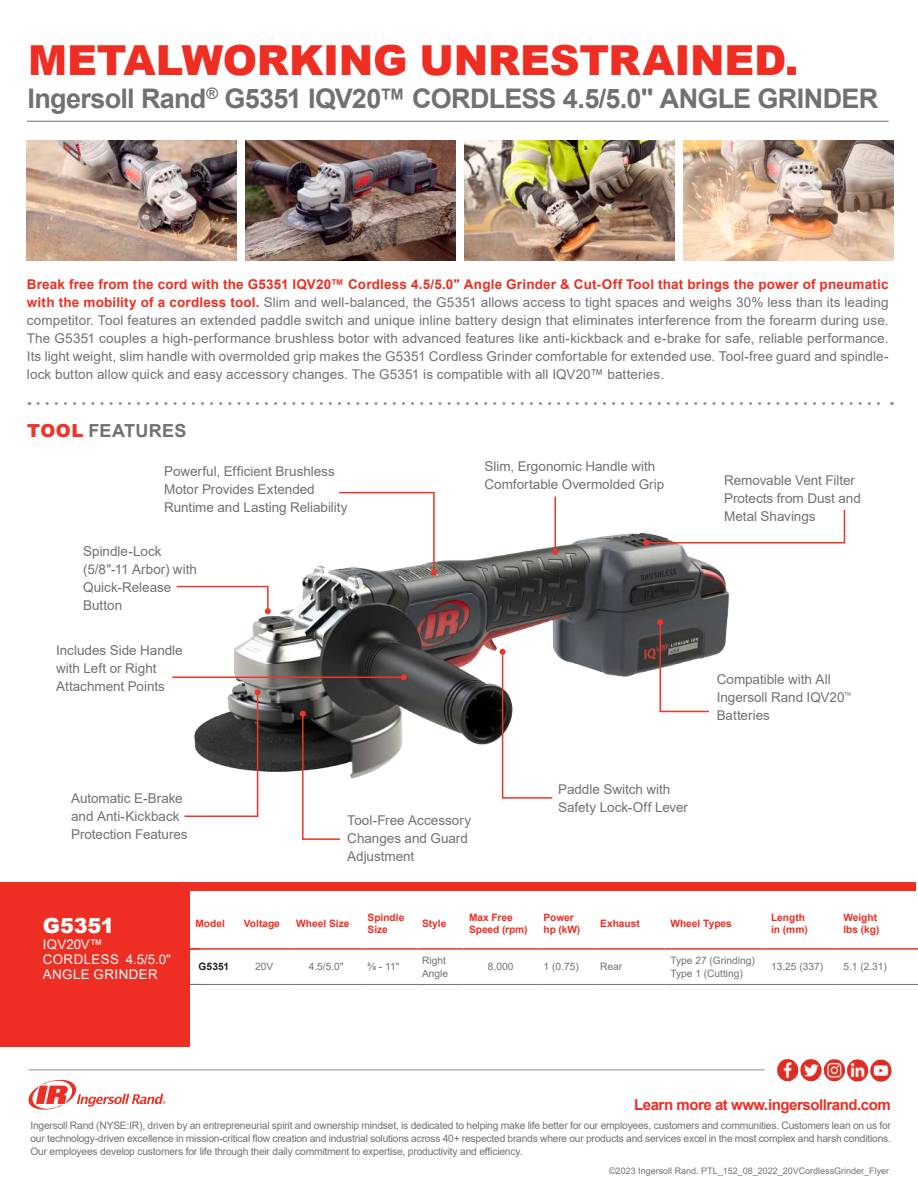
<style>
.page{position:relative;width:918px;height:1188px;background:#fff}
.page>*{position:absolute;margin:0;border:0;box-sizing:border-box;transform-origin:0 0}
.t1{font:900 41.4px "Arial";letter-spacing:-.005em;color:#ee2e22}
.t2{font:700 27px "Arial";letter-spacing:-.025em;color:#717074}
.t3{font:900 20.7px "Arial";letter-spacing:-.01em;color:#fff}
.t4{font:700 18px "Arial";letter-spacing:.015em;color:#717074}
.t5{font:700 15px "Arial";letter-spacing:-.03em;color:#ee2e22}
.t6{font:13.5px/18px "Arial";color:#717074}
.t7{font:13.35px/14.9px "Arial";letter-spacing:.03em;color:#fff}
.t8{font:10.35px/13.2px "Arial";letter-spacing:-.02em;color:#717074;text-align:justify}
.t9{font:700 10.2px/12.3px "Arial";color:#ee2e22}
.t10{font:10.2px/12.1px "Arial";color:#717074}
.t11{font:700 10.2px "Arial";letter-spacing:.01em;color:#231f20}
.t12{font:9px "Arial";color:#717074}
.s1{font-weight:700;color:#ee2e22}
.s2{font-weight:900;color:#ee3529}
</style>
<div class="page">
<svg style="left:28px;top:1079px;width:138px;height:31px"></svg>
<hr style="left:29px;top:1069px;width:736px;height:2px;background:#717074">
<img style="left:777px;top:1058px;width:115px;height:24px">
<svg style="left:38px;top:402px;width:855px;height:3px"></svg>
<img style="left:27px;top:140px;width:209px;height:121px">
<img style="left:246px;top:140px;width:209px;height:121px">
<img style="left:465px;top:140px;width:209px;height:121px">
<hr style="left:27px;top:121px;width:862px;height:1px;background:#717074">
<img style="left:684px;top:140px;width:209px;height:121px">
<img style="left:177px;top:519px;width:553px;height:260px">
<svg style="left:338px;top:491px;width:99px;height:85px"></svg>
<svg style="left:176px;top:585px;width:95px;height:29px"></svg>
<hr style="left:555px;top:497px;width:1px;height:55px;background:#ee3529">
<svg style="left:552px;top:549px;width:6px;height:6px"></svg>
<svg style="left:643px;top:510px;width:203px;height:36px"></svg>
<svg style="left:657px;top:619px;width:54px;height:94px"></svg>
<hr style="left:172px;top:677px;width:232px;height:1px;background:#ee3529">
<svg style="left:401px;top:674px;width:6px;height:6px"></svg>
<svg style="left:183px;top:689px;width:78px;height:128px"></svg>
<svg style="left:300px;top:711px;width:41px;height:129px"></svg>
<svg style="left:500px;top:649px;width:54px;height:150px"></svg>
<div style="left:0;top:882px;width:190px;height:165px;background:#ee2e22"></div>
<div style="left:182px;top:882px;width:734px;height:8px;background:#ee2e22"></div>
<hr style="left:190px;top:948px;width:48px;height:2px;background:#ee2e22">
<hr style="left:238px;top:948px;width:53px;height:2px;background:#ee2e22">
<hr style="left:291px;top:948px;width:71px;height:2px;background:#ee2e22">
<hr style="left:362px;top:948px;width:54px;height:2px;background:#ee2e22">
<hr style="left:416px;top:948px;width:47px;height:2px;background:#ee2e22">
<hr style="left:463px;top:948px;width:75px;height:2px;background:#ee2e22">
<hr style="left:538px;top:948px;width:56px;height:2px;background:#ee2e22">
<hr style="left:594px;top:948px;width:71px;height:2px;background:#ee2e22">
<hr style="left:665px;top:948px;width:100px;height:2px;background:#ee2e22">
<hr style="left:765px;top:948px;width:73px;height:2px;background:#ee2e22">
<hr style="left:838px;top:948px;width:80px;height:2px;background:#ee2e22">
<hr style="left:190px;top:984px;width:48px;height:1px;background:#717074">
<hr style="left:238px;top:984px;width:53px;height:1px;background:#717074">
<hr style="left:291px;top:984px;width:71px;height:1px;background:#717074">
<hr style="left:362px;top:984px;width:54px;height:1px;background:#717074">
<hr style="left:416px;top:984px;width:47px;height:1px;background:#717074">
<hr style="left:463px;top:984px;width:75px;height:1px;background:#717074">
<hr style="left:538px;top:984px;width:56px;height:1px;background:#717074">
<hr style="left:594px;top:984px;width:71px;height:1px;background:#717074">
<hr style="left:665px;top:984px;width:100px;height:1px;background:#717074">
<hr style="left:765px;top:984px;width:73px;height:1px;background:#717074">
<hr style="left:838px;top:984px;width:80px;height:1px;background:#717074">
<h1 class="t1" style="left:28px;top:30px;width:772px">METALWORKING UNRESTRAINED.</h1>
<h2 class="t2" style="left:27px;top:80px;width:852px">Ingersoll Rand<sup>®</sup> G5351 IQV20™ CORDLESS 4.5/5.0" ANGLE GRINDER</h2>
<p class="t6" style="left:27px;top:275px;width:863px;text-align:justify"><span class="s1">Break free from the cord with the G5351 IQV20™ Cordless 4.5/5.0" Angle Grinder &amp; Cut-Off Tool that brings the power of pneumatic with the mobility of a cordless tool.</span> Slim and well-balanced, the G5351 allows access to tight spaces and weighs 30% less than its leading competitor. Tool features an extended paddle switch and unique inline battery design that eliminates interference from the forearm during use.<br>The G5351 couples a high-performance brushless botor with advanced features like anti-kickback and e-brake for safe, reliable performance.<br>Its light weight, slim handle with overmolded grip makes the G5351 Cordless Grinder comfortable for extended use. Tool-free guard and spindle&shy;lock button allow quick and easy accessory changes. The G5351 is compatible with all IQV20™ batteries.</p>
<h3 class="t4" style="left:27px;top:418px;width:161px"><span class="s2">TOOL</span> FEATURES</h3>
<p class="t6" style="left:164px;top:462px;width:185px">Powerful, Efficient Brushless<br>Motor Provides Extended<br>Runtime and Lasting Reliability</p>
<p class="t6" style="left:83px;top:542px;width:115px">Spindle-Lock (5/8"-11 Arbor) with<br>Quick-Release<br>Button</p>
<p class="t6" style="left:56px;top:641px;width:128px">Includes Side Handle with Left or Right<br>Attachment Points</p>
<p class="t6" style="left:484px;top:457px;width:181px">Slim, Ergonomic Handle with<br>Comfortable Overmolded Grip</p>
<p class="t6" style="left:71px;top:789px;width:118px">Automatic E-Brake and Anti-Kickback<br>Protection Features</p>
<p class="t6" style="left:347px;top:812px;width:125px">Tool-Free Accessory<br>Changes and Guard<br>Adjustment</p>
<p class="t6" style="left:558px;top:780px;width:131px">Paddle Switch with<br>Safety Lock-Off Lever</p>
<p class="t6" style="left:724px;top:472px;width:138px">Removable Vent Filter<br>Protects from Dust and<br>Metal Shavings</p>
<p class="t6" style="left:717px;top:670px;width:136px">Compatible with All<br>Ingersoll Rand IQV20<sup>™<br></sup>Batteries</p>
<h3 class="t3" style="left:43px;top:911px;width:73px">G5351</h3>
<p class="t9" style="left:195px;top:917px;width:31px">Model</p>
<p class="t9" style="left:244px;top:917px;width:38px">Voltage</p>
<p class="t9" style="left:296px;top:917px;width:55px">Wheel Size</p>
<p class="t9" style="left:368px;top:911px;width:38px">Spindle<br>Size</p>
<p class="t9" style="left:422px;top:917px;width:26px">Style</p>
<p class="t9" style="left:469px;top:911px;width:60px">Max Free<br>Speed (rpm)</p>
<p class="t9" style="left:544px;top:911px;width:38px">Power hp (kW)</p>
<p class="t9" style="left:600px;top:917px;width:41px">Exhaust</p>
<p class="t9" style="left:670px;top:917px;width:63px">Wheel Types</p>
<p class="t9" style="left:771px;top:911px;width:38px">Length in (mm)</p>
<p class="t9" style="left:843px;top:911px;width:38px">Weight lbs (kg)</p>
<p class="t11" style="left:199px;top:960px;width:32px">G5351</p>
<p class="t10" style="left:255px;top:961px;width:20px">20V</p>
<p class="t10" style="left:309px;top:961px;width:36px">4.5/5.0"</p>
<p class="t10" style="left:368px;top:961px;width:33px">5/8 - 11"</p>
<p class="t10" style="left:422px;top:955px;width:28px">Right<br>Angle</p>
<p class="t10" style="left:488px;top:961px;width:27px">8,000</p>
<p class="t10" style="left:544px;top:961px;width:37px">1 (0.75)</p>
<p class="t10" style="left:600px;top:961px;width:24px">Rear</p>
<p class="t10" style="left:670px;top:955px;width:86px">Type 27 (Grinding)<br>Type 1 (Cutting)</p>
<p class="t10" style="left:771px;top:961px;width:54px">13.25 (337)</p>
<p class="t10" style="left:843px;top:961px;width:45px">5.1 (2.31)</p>
<p class="t7" style="left:43px;top:937px;width:130px">IQV20V™<br>CORDLESS 4.5/5.0"<br>ANGLE GRINDER</p>
<p class="t5" style="left:634px;top:1094px;width:258px">Learn more at www.ingersollrand.com</p>
<p class="t8" style="left:30px;top:1118px;width:862px">Ingersoll Rand (NYSE:IR), driven by an entrepreneurial spirit and ownership mindset, is dedicated to helping make life better for our employees, customers and communities. Customers lean on us for our technology-driven excellence in mission-critical flow creation and industrial solutions across 40+ respected brands where our products and services excel in the most complex and harsh conditions.<br>Our employees develop customers for life through their daily commitment to expertise, productivity and efficiency.</p>
<p class="t12" style="left:609px;top:1165px;width:282px">©2023 Ingersoll Rand. PTL_152_08_2022_20VCordlessGrinder_Flyer</p>
</div>
